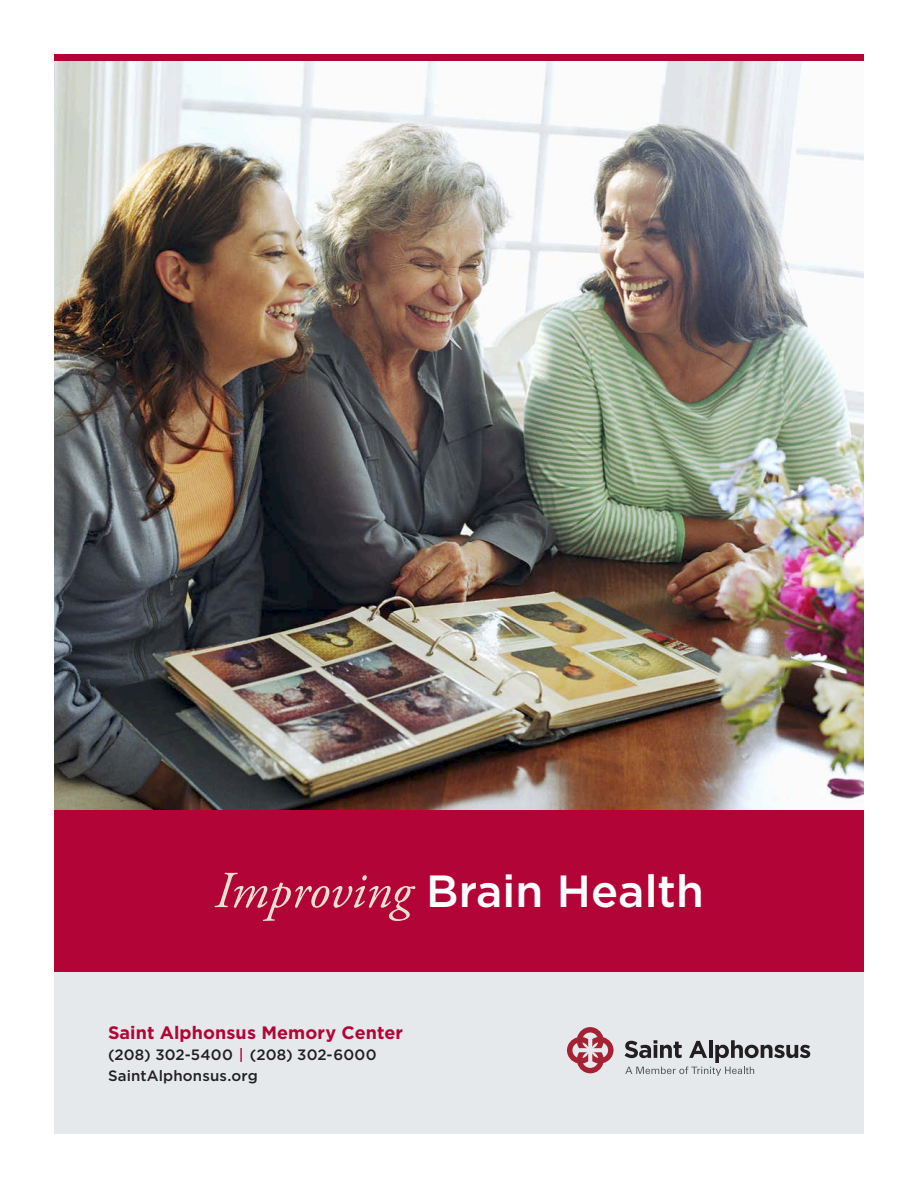
<style>
.page{position:relative;width:918px;height:1188px;background:#fff}
.page>*{position:absolute;margin:0;border:0;box-sizing:border-box;transform-origin:0 0}
.t1{font:500 45px "Gotham";color:#fff}
.t2{font:700 18px "Gotham";letter-spacing:.005em;color:#b30437}
.t3{font:500 15px "Gotham";letter-spacing:.01em;color:#231f20}
.s1{font-family:"Adobe Garamond Pro";font-weight:400;font-style:italic;font-size:51.75px;color:#ece1d0}
.s2{color:#b30437}
</style>
<div class="page">
<div style="left:54px;top:972px;width:810px;height:162px;background:#e6e9eb"></div>
<img style="left:54px;top:61px;width:810px;height:749px">
<div style="left:54px;top:810px;width:810px;height:162px;background:#b30437"></div>
<div style="left:54px;top:54px;width:810px;height:7px;background:#b30437"></div>
<svg style="left:567px;top:1027px;width:47px;height:46px"></svg>
<svg style="left:625px;top:1040px;width:185px;height:36px"></svg>
<p class="t1" style="left:214px;top:862px;width:491px"><span class="s1">Improving</span> Brain Health</p>
<p class="t2" style="left:108px;top:1021px;width:297px">Saint Alphonsus Memory Center</p>
<p class="t3" style="left:108px;top:1045px;width:270px">(208) 302-5400 <span class="s2">|</span> (208) 302-6000</p>
<p class="t3" style="left:108px;top:1066px;width:151px">SaintAlphonsus.org</p>
</div>
